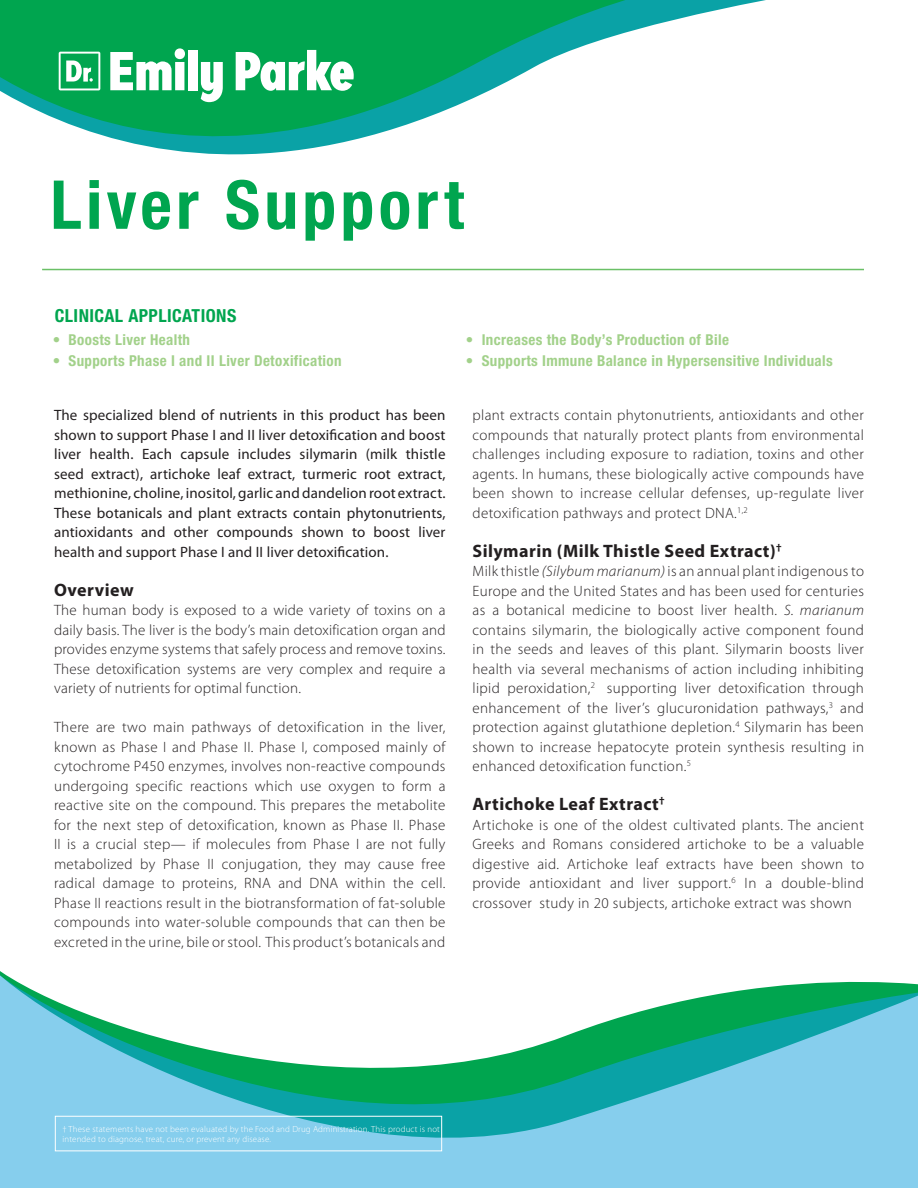
<style>
.page{position:relative;width:918px;height:1188px;background:#fff}
.page>*{position:absolute;margin:0;border:0;box-sizing:border-box;transform-origin:0 0}
.t1{font:700 condensed 67.5px "Helvetica Neue LT Pro";letter-spacing:.065em;color:#00a54f}
.t2{font:700 18px "Myriad Pro";letter-spacing:.025em;color:#231f20}
.t3{font:700 condensed 18px "Helvetica Neue LT Pro";letter-spacing:.025em;color:#00a54f}
.t4{font:300 15px/19.5px "Myriad Pro";letter-spacing:.025em;color:#231f20;text-align:justify}
.t5{font:15px/19.5px "Myriad Pro";letter-spacing:.01em;color:#231f20;text-align:justify}
.t6{font:700 condensed 15px "Helvetica Neue LT Pro";letter-spacing:.025em;color:#a2d18a}
.t7{font:300 8.85px/10.6px "Myriad Pro";letter-spacing:.02em;color:#fff}
.s1{font-style:italic}
</style>
<div class="page">
<svg style="left:0;top:971px;width:918px;height:217px;fill:#86ceed"></svg>
<svg style="left:42px;top:0;width:795px;height:271px"></svg>
<div style="left:55px;top:1116px;width:387px;height:35px;border:1px solid #fff"></div>
<svg style="left:0;top:0;width:683px;height:245px"></svg>
<svg style="left:110px;top:48px;width:75px;height:42px"></svg>
<div style="left:188px;top:50px;width:9px;height:40px;background:#fff"></div>
<svg style="left:201px;top:62px;width:22px;height:40px"></svg>
<svg style="left:236px;top:50px;width:118px;height:41px"></svg>
<svg style="left:59px;top:52px;width:41px;height:38px"></svg>
<hr style="left:42px;top:269px;width:822px;height:1px;background:#6bc067">
<h1 class="t1" style="left:50px;top:164px;width:415px">Liver Support</h1>
<p class="t3" style="left:55px;top:304px;width:183px">CLINICAL APPLICATIONS</p>
<p class="t6" style="left:53px;top:330px;width:139px">• Boosts Liver Health</p>
<p class="t6" style="left:53px;top:351px;width:290px">• Supports Phase I and II Liver Detoxification</p>
<p class="t5" style="left:54px;top:405px;width:393px">The specialized blend of nutrients in this product has been shown to support Phase I and II liver detoxification and boost liver health. Each capsule includes silymarin (milk thistle seed extract), artichoke leaf extract, turmeric root extract, methionine, choline, inositol, garlic and dandelion root extract.<br>These botanicals and plant extracts contain phytonutrients, antioxidants and other compounds shown to boost liver health and support Phase I and II liver detoxification.</p>
<p class="t2" style="left:54px;top:578px;width:81px">Overview</p>
<p class="t4" style="left:54px;top:600px;width:393px">The human body is exposed to a wide variety of toxins on a daily basis. The liver is the body’s main detoxification organ and provides enzyme systems that safely process and remove toxins.<br>These detoxification systems are very complex and require a variety of nutrients for optimal function.</p>
<p class="t4" style="left:54px;top:717px;width:393px">There are two main pathways of detoxification in the liver, known as Phase I and Phase II. Phase I, composed mainly of cytochrome P450 enzymes, involves non-reactive compounds undergoing specific reactions which use oxygen to form a reactive site on the compound. This prepares the metabolite for the next step of detoxification, known as Phase II. Phase II is a crucial step— if molecules from Phase I are not fully metabolized by Phase II conjugation, they may cause free radical damage to proteins, RNA and DNA within the cell.<br>Phase II reactions result in the biotransformation of fat-soluble compounds into water-soluble compounds that can then be excreted in the urine, bile or stool. This product’s botanicals and</p>
<p class="t6" style="left:466px;top:330px;width:265px">• Increases the Body’s Production of Bile</p>
<p class="t6" style="left:466px;top:351px;width:368px">• Supports Immune Balance in Hypersensitive Individuals</p>
<p class="t4" style="left:472px;top:405px;width:393px">plant extracts contain phytonutrients, antioxidants and other compounds that naturally protect plants from environmental challenges including exposure to radiation, toxins and other agents. In humans, these biologically active compounds have been shown to increase cellular defenses, up-regulate liver detoxification pathways and protect DNA.<sup>1,2</sup></p>
<p class="t2" style="left:472px;top:539px;width:311px">Silymarin (Milk Thistle Seed Extract)<sup>†</sup></p>
<p class="t4" style="left:472px;top:561px;width:393px">Milk thistle <span class="s1">(Silybum marianum)</span> is an annual plant indigenous to Europe and the United States and has been used for centuries as a botanical medicine to boost liver health. <span class="s1">S. marianum </span>contains silymarin, the biologically active component found in the seeds and leaves of this plant. Silymarin boosts liver health via several mechanisms of action including inhibiting lipid peroxidation,<sup>2</sup> supporting liver detoxification through enhancement of the liver’s glucuronidation pathways,<sup>3</sup> and protection against glutathione depletion.<sup>4</sup> Silymarin has been shown to increase hepatocyte protein synthesis resulting in enhanced detoxification function.<sup>5</sup></p>
<p class="t2" style="left:472px;top:792px;width:194px">Artichoke Leaf Extract<sup>†</sup></p>
<p class="t4" style="left:472px;top:815px;width:393px">Artichoke is one of the oldest cultivated plants. The ancient Greeks and Romans considered artichoke to be a valuable digestive aid. Artichoke leaf extracts have been shown to provide antioxidant and liver support.<sup>6</sup> In a double-blind crossover study in 20 subjects, artichoke extract was shown</p>
<p class="t7" style="left:62px;top:1123px;width:379px">† These statements have not been evaluated by the Food and Drug Administration. This product is not intended to diagnose, treat, cure, or prevent any disease.</p>
</div>
